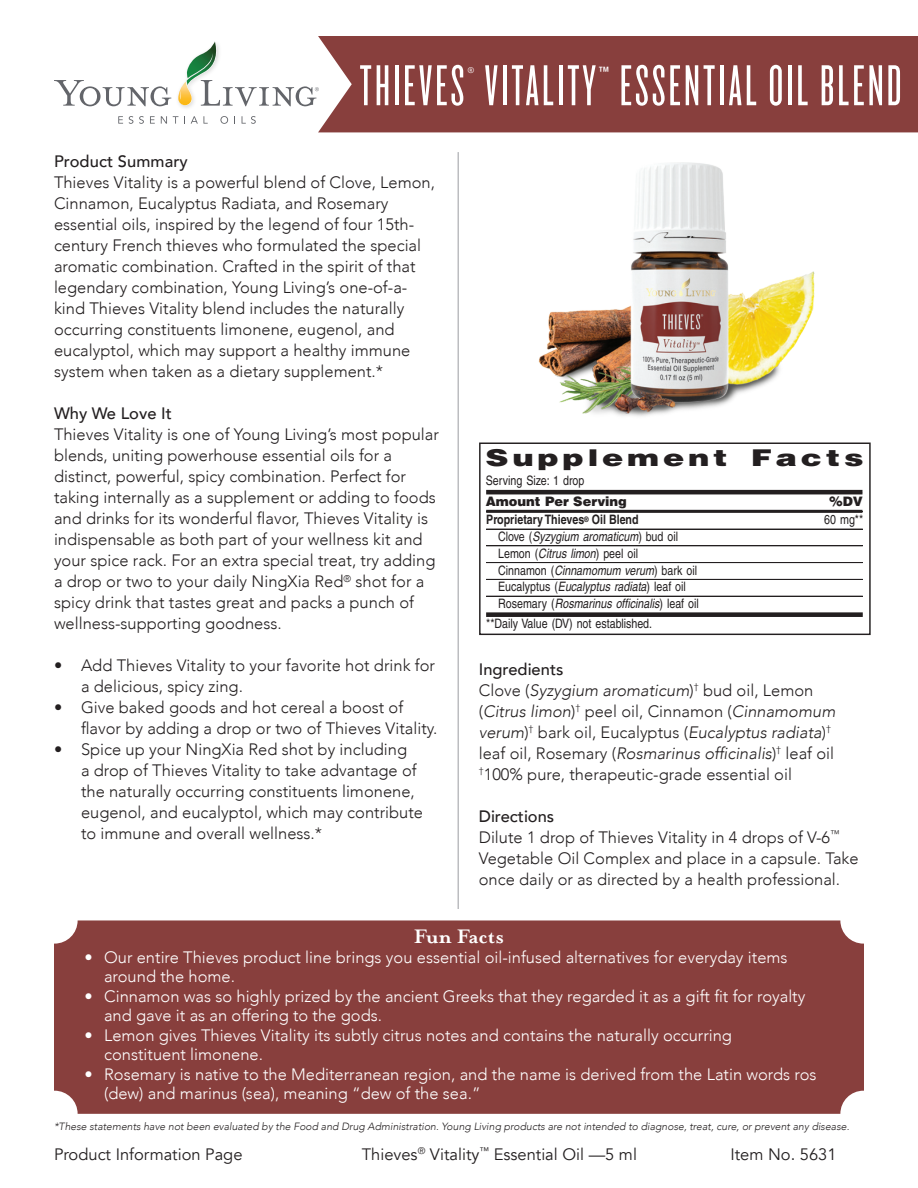
<style>
.page{position:relative;width:918px;height:1188px;background:#fff}
.page>*{position:absolute;margin:0;border:0;box-sizing:border-box;transform-origin:0 0}
.t1{font:60px "Knockout 26 Junior Flywght";letter-spacing:.05em;color:#fff}
.t2{font:900 23.1px "Helvetica";letter-spacing:.12em;color:#231f20;scale:1.38 1}
.t3{font:700 22.5px "Mrs Eaves OT";color:#fff}
.t4{font:300 16.5px/21px "Avenir";color:#231f20}
.t5{font:300 16.5px/19.5px "Avenir";color:#fff}
.t6{font:italic 300 16.5px/21px "Avenir";color:#231f20}
.t7{font:16.5px "Avenir";color:#231f20}
.t8{font:500 16.5px "Avenir";color:#231f20}
.t9{font:italic condensed 13.05px/16.8px "Helvetica";color:#231f20}
.t10{font:condensed 13.05px/21.3px "Helvetica";color:#231f20}
.t11{font:700 condensed 13.05px "Helvetica";color:#231f20}
.t12{font:900 13.05px "Helvetica";color:#231f20}
.t13{font:italic 300 10.5px "Avenir";color:#231f20}
.s1{font-weight:900;font-stretch:normal}
.s2{font-style:normal}
.s3{font-style:italic}
</style>
<div class="page">
<img style="left:181px;top:106px;width:10px;height:2px">
<svg style="left:118px;top:116px;width:5px;height:8px"></svg>
<svg style="left:129px;top:116px;width:4px;height:8px"></svg>
<svg style="left:139px;top:116px;width:5px;height:8px"></svg>
<svg style="left:150px;top:116px;width:5px;height:8px"></svg>
<svg style="left:161px;top:116px;width:6px;height:8px"></svg>
<svg style="left:173px;top:116px;width:5px;height:8px"></svg>
<svg style="left:191px;top:116px;width:17px;height:8px"></svg>
<svg style="left:220px;top:116px;width:8px;height:8px"></svg>
<svg style="left:242px;top:116px;width:14px;height:8px"></svg>
<svg style="left:54px;top:41px;width:264px;height:65px"></svg>
<div style="left:318px;top:36px;width:600px;height:96px;background:#883f3d"></div>
<img style="left:538px;top:163px;width:277px;height:254px">
<hr style="left:458px;top:152px;width:1px;height:757px;background:#bcbdc0">
<div style="left:54px;top:920px;width:810px;height:194px;background:#883f3d"></div>
<div style="left:479px;top:443px;width:392px;height:192px;border:1px solid #231f20"></div>
<hr style="left:486px;top:490px;width:376px;height:4px;background:#231f20">
<hr style="left:486px;top:510px;width:376px;height:3px;background:#231f20">
<div style="left:486px;top:612px;width:377px;height:5px;background:#231f20"></div>
<hr style="left:486px;top:545px;width:377px;height:1px;background:#231f20">
<hr style="left:486px;top:562px;width:377px;height:1px;background:#231f20">
<hr style="left:486px;top:596px;width:377px;height:1px;background:#231f20">
<hr style="left:486px;top:529px;width:377px;height:1px;background:#231f20">
<hr style="left:486px;top:579px;width:377px;height:1px;background:#231f20">
<p class="t1" style="left:359px;top:52px;width:544px">THIEVES<sup>®</sup> VITALITY<sup>™</sup> ESSENTIAL OIL BLEND</p>
<p class="t8" style="left:54px;top:147px;width:135px">Product Summary</p>
<p class="t4" style="left:54px;top:172px;width:383px">Thieves Vitality is a powerful blend of Clove, Lemon, Cinnamon, Eucalyptus Radiata, and Rosemary essential oils, inspired by the legend of four 15th&shy;century French thieves who formulated the special aromatic combination. Crafted in the spirit of that legendary combination, Young Living’s one-of-a&shy;kind Thieves Vitality blend includes the naturally occurring constituents limonene, eugenol, and eucalyptol, which may support a healthy immune system when taken as a dietary supplement.*</p>
<p class="t8" style="left:54px;top:399px;width:119px">Why We Love It</p>
<p class="t4" style="left:54px;top:424px;width:387px">Thieves Vitality is one of Young Living’s most popular blends, uniting powerhouse essential oils for a distinct, powerful, spicy combination. Perfect for taking internally as a supplement or adding to foods and drinks for its wonderful flavor, Thieves Vitality is indispensable as both part of your wellness kit and your spice rack. For an extra special treat, try adding a drop or two to your daily NingXia Red<sup>®</sup> shot for a spicy drink that tastes great and packs a punch of wellness-supporting goodness.</p>
<p class="t4" style="left:81px;top:655px;width:356px;text-indent:-27px">• Add Thieves Vitality to your favorite hot drink for a delicious, spicy zing.</p>
<p class="t4" style="left:81px;top:697px;width:358px;text-indent:-27px">• Give baked goods and hot cereal a boost of flavor by adding a drop or two of Thieves Vitality.</p>
<p class="t4" style="left:81px;top:739px;width:344px;text-indent:-27px">• Spice up your NingXia Red shot by including<br>a drop of Thieves Vitality to take advantage of the naturally occurring constituents limonene, eugenol, and eucalyptol, which may contribute to immune and overall wellness.*</p>
<p class="t2" style="left:485px;top:442px;width:276px">Supplement Facts</p>
<p class="t10" style="left:486px;top:469px;width:143px">Serving Size: 1 drop<br><span class="s1">Amount Per Serving</span></p>
<p class="t12" style="left:830px;top:493px;width:35px">%DV</p>
<p class="t11" style="left:486px;top:512px;width:154px">Proprietary Thieves<sup>®</sup> Oil Blend</p>
<p class="t10" style="left:824px;top:509px;width:40px">60 mg**</p>
<p class="t9" style="left:498px;top:528px;width:202px"><span class="s2">Clove (</span>Syzygium aromaticum<span class="s2">) bud oil Lemon (</span>Citrus limon<span class="s2">) peel oil<br>Cinnamon (</span>Cinnamomum verum<span class="s2">) bark oil Eucalyptus (</span>Eucalyptus radiata<span class="s2">) leaf oil Rosemary (</span>Rosmarinus officinalis<span class="s2">) leaf oil</span></p>
<p class="t10" style="left:486px;top:613px;width:167px">**Daily Value (DV) not established.</p>
<p class="t8" style="left:479px;top:655px;width:86px">Ingredients</p>
<p class="t6" style="left:479px;top:680px;width:358px"><span class="s2">Clove (</span>Syzygium aromaticum<span class="s2">)</span><sup>†</sup> <span class="s2">bud oil, Lemon (</span>Citrus limon<span class="s2">)</span><sup>†</sup> <span class="s2">peel oil, Cinnamon (</span>Cinnamomum verum<span class="s2">)</span><sup>†</sup> <span class="s2">bark oil, Eucalyptus (</span>Eucalyptus radiata<span class="s2">)</span><sup>†</sup></p>
<p class="t4" style="left:479px;top:743px;width:357px">leaf oil, Rosemary (<span class="s3">Rosmarinus officinalis</span>)<sup>†</sup> leaf oil</p>
<p class="t4" style="left:479px;top:764px;width:315px"><sup>†</sup>100% pure, therapeutic-grade essential oil</p>
<p class="t8" style="left:479px;top:802px;width:77px">Directions</p>
<p class="t4" style="left:479px;top:827px;width:381px">Dilute 1 drop of Thieves Vitality in 4 drops of V-6<sup>™<br></sup>Vegetable Oil Complex and place in a capsule. Take once daily or as directed by a health professional.</p>
<p class="t3" style="left:414px;top:924px;width:92px">Fun Facts</p>
<p class="t5" style="left:104px;top:947px;width:685px;text-indent:-20px">• Our entire Thieves product line brings you essential oil-infused alternatives for everyday items around the home.</p>
<p class="t5" style="left:104px;top:986px;width:703px;text-indent:-20px">• Cinnamon was so highly prized by the ancient Greeks that they regarded it as a gift fit for royalty and gave it as an offering to the gods.</p>
<p class="t5" style="left:104px;top:1025px;width:629px;text-indent:-20px">• Lemon gives Thieves Vitality its subtly citrus notes and contains the naturally occurring constituent limonene.</p>
<p class="t5" style="left:104px;top:1064px;width:714px;text-indent:-20px">• Rosemary is native to the Mediterranean region, and the name is derived from the Latin words ros (dew) and marinus (sea), meaning “dew of the sea.”</p>
<p class="t13" style="left:54px;top:1120px;width:797px">*These statements have not been evaluated by the Food and Drug Administration. Young Living products are not intended to diagnose, treat, cure, or prevent any disease.</p>
<p class="t7" style="left:54px;top:1144px;width:190px">Product Information Page</p>
<p class="t7" style="left:362px;top:1144px;width:277px">Thieves<sup>®</sup> Vitality<sup>™</sup> Essential Oil —5 ml</p>
<p class="t7" style="left:730px;top:1144px;width:108px">Item No. 5631</p>
</div>
